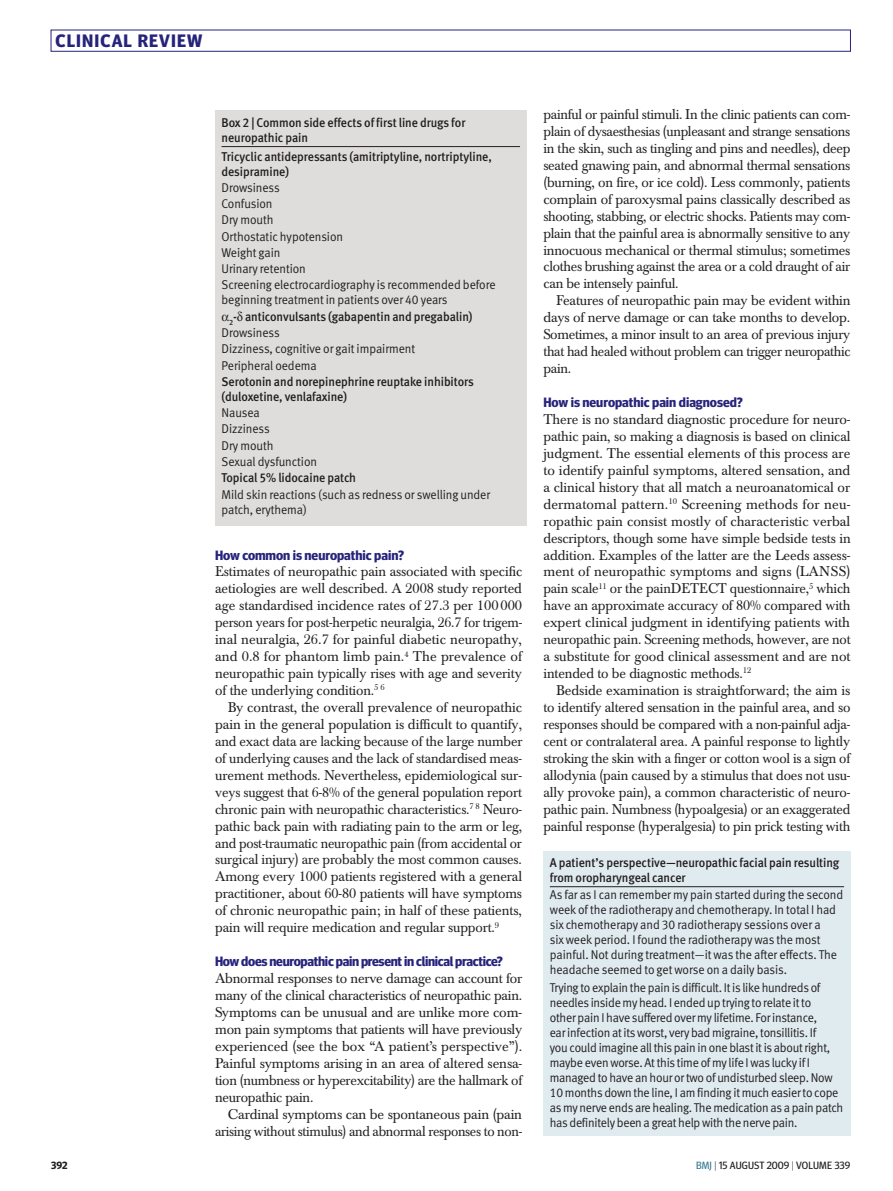
<style>
.page{position:relative;width:893px;height:1191px;background:#fff}
.page>*{position:absolute;margin:0;border:0;box-sizing:border-box;transform-origin:0 0}
.top_strap_12{font:700 18px "Meta Headline OT";color:#26237b}
.body_indent{font:13.95px/17px "Baskerville BE";letter-spacing:-.02em;color:#231f20;text-align:justify}
.body{font:13.95px/17px "Baskerville BE";letter-spacing:-.01em;color:#231f20;text-align:justify}
.subhead1{font:700 13.5px "Meta Headline OT";letter-spacing:-.015em;color:#26237b}
.box_text_lists{font:12.75px/15px "Meta Normal LF";letter-spacing:-.02em;color:#231f20;scale:.95 1}
.box_text{font:12.75px/15px "Meta Normal LF";letter-spacing:-.005em;color:#231f20;scale:.95 1}
.box_text_head_2{font:12.75px/15px "Meta Medium LF";letter-spacing:-.005em;color:#231f20;scale:.95 1}
.box_text_head{font:12.75px/15px "Meta Medium LF";letter-spacing:-.005em;color:#231f20;scale:.95 1}
.t1{font:10.5px "Meta Headline OT";color:#231f20}
.t2{font:700 10.5px "Meta Headline OT";color:#231f20}
.s1{color:#3c7b93}
.s2{font-weight:300}
</style>
<div class="page">
<div style="left:215px;top:111px;width:311px;height:415px;background:#dedddc"></div>
<hr style="left:222px;top:146px;width:298px;height:1px;background:#231f20">
<div style="left:543px;top:850px;width:307px;height:285px;background:#e0ebf0"></div>
<hr style="left:550px;top:886px;width:294px;height:1px;background:#231f20">
<p class="top_strap_12" style="left:56px;top:30px;width:20px">CLINI</p>
<p class="top_strap_12" style="left:101px;top:30px;width:61px">CAL REVIEW</p>
<p class="box_text_head" style="left:222px;top:115px;width:258px">Box 2 | Common side effects of first line drugs for neuropathic pain</p>
<p class="box_text_head_2" style="left:222px;top:148px;width:286px">Tricyclic antidepressants (amitriptyline, nortriptyline, desipramine)</p>
<p class="box_text_lists" style="left:222px;top:180px;width:63px">Drowsiness</p>
<p class="box_text_lists" style="left:222px;top:196px;width:55px">Confusion</p>
<p class="box_text_lists" style="left:222px;top:212px;width:56px">Dry mouth</p>
<p class="box_text_lists" style="left:222px;top:228px;width:129px">Orthostatic hypotension</p>
<p class="box_text_lists" style="left:222px;top:245px;width:64px">Weight gain</p>
<p class="box_text_lists" style="left:222px;top:261px;width:90px">Urinary retention</p>
<p class="box_text_lists" style="left:222px;top:277px;width:290px">Screening electrocardiography is recommended before beginning treatment in patients over 40 years</p>
<p class="box_text_head_2" style="left:229px;top:309px;width:258px"><sub>2</sub>- anticonvulsants (gabapentin and pregabalin)</p>
<p class="box_text_lists" style="left:222px;top:325px;width:63px">Drowsiness</p>
<p class="box_text_lists" style="left:222px;top:341px;width:205px">Dizziness, cognitive or gait impairment</p>
<p class="box_text_lists" style="left:222px;top:357px;width:102px">Peripheral oedema</p>
<p class="box_text_head_2" style="left:222px;top:374px;width:267px">Serotonin and norepinephrine reuptake inhibitors (duloxetine, venlafaxine)</p>
<p class="box_text_lists" style="left:222px;top:405px;width:42px">Nausea</p>
<p class="box_text_lists" style="left:222px;top:421px;width:52px">Dizziness</p>
<p class="box_text_lists" style="left:222px;top:438px;width:56px">Dry mouth</p>
<p class="box_text_lists" style="left:222px;top:454px;width:102px">Sexual dysfunction</p>
<p class="box_text_head_2" style="left:222px;top:470px;width:143px">Topical 5% lidocaine patch</p>
<p class="box_text_lists" style="left:222px;top:486px;width:284px">Mild skin reactions (such as redness or swelling under patch, erythema)</p>
<p class="subhead1" style="left:215px;top:546px;width:190px">How common is neuropathic pain?</p>
<p class="body" style="left:215px;top:563px;width:309px">Estimates of neuropathic pain associated with specific aetiologies are well described. A 2008 study reported age standardised incidence rates of 27.3 per 100 000 person years for post-herpetic neuralgia, 26.7 for trigem&shy;inal neuralgia, 26.7 for painful diabetic neuropathy, and 0.8 for phantom limb pain.<sup>4</sup> The prevalence of neuropathic pain typically rises with age and severity of the underlying condition.<sup>5</sup> <sup>6</sup></p>
<p class="body_indent" style="left:215px;top:699px;width:309px;text-indent:13px">By contrast, the overall prevalence of neuropathic pain in the general population is difficult to quantify, and exact data are lacking because of the large number of underlying causes and the lack of standardised meas&shy;urement methods. Nevertheless, epidemiological sur&shy;veys suggest that 6-8% of the general population report chronic pain with neuropathic characteristics.<sup>7</sup> <sup>8</sup> Neuro&shy;pathic back pain with radiating pain to the arm or leg, and post-traumatic neuropathic pain (from accidental or surgical injury) are probably the most common causes.<br>Among every 1000 patients registered with a general practitioner, about 60-80 patients will have symptoms of chronic neuropathic pain; in half of these patients, pain will require medication and regular support.<sup>9</sup></p>
<p class="subhead1" style="left:215px;top:953px;width:289px">How does neuropathic pain present in clinical practice?</p>
<p class="body" style="left:215px;top:970px;width:309px">Abnormal responses to nerve damage can account for many of the clinical characteristics of neuropathic pain.<br>Symptoms can be unusual and are unlike more com&shy;mon pain symptoms that patients will have previously experienced (see the box “A patient’s perspective”).<br>Painful symptoms arising in an area of altered sensa&shy;tion (numbness or hyperexcitability) are the hallmark of neuropathic pain.</p>
<p class="body_indent" style="left:215px;top:1105px;width:309px;text-align:right">Cardinal symptoms can be spontaneous pain (pain arising without stimulus) and abnormal responses to non-</p>
<p class="body_indent" style="left:543px;top:106px;width:308px">painful or painful stimuli. In the clinic patients can com&shy;plain of dysaesthesias (unpleasant and strange sensations in the skin, such as tingling and pins and needles), deep seated gnawing pain, and abnormal thermal sensations (burning, on fire, or ice cold). Less commonly, patients complain of paroxysmal pains classically described as shooting, stabbing, or electric shocks. Patients may com&shy;plain that the painful area is abnormally sensitive to any innocuous mechanical or thermal stimulus; sometimes clothes brushing against the area or a cold draught of air can be intensely painful.</p>
<p class="body_indent" style="left:543px;top:292px;width:309px;text-indent:13px">Features of neuropathic pain may be evident within days of nerve damage or can take months to develop.<br>Sometimes, a minor insult to an area of previous injury that had healed without problem can trigger neuropathic pain.</p>
<p class="subhead1" style="left:543px;top:394px;width:201px">How is neuropathic pain diagnosed?</p>
<p class="body" style="left:543px;top:411px;width:309px">There is no standard diagnostic procedure for neuro&shy;pathic pain, so making a diagnosis is based on clinical judgment. The essential elements of this process are to identify painful symptoms, altered sensation, and a clinical history that all match a neuroanatomical or dermatomal pattern.<sup>10</sup> Screening methods for neu&shy;ropathic pain consist mostly of characteristic verbal descriptors, though some have simple bedside tests in addition. Examples of the latter are the Leeds assess&shy;ment of neuropathic symptoms and signs (LANSS) pain scale<sup>11</sup> or the painDETECT questionnaire,<sup>5</sup> which have an approximate accuracy of 80% compared with expert clinical judgment in identifying patients with neuropathic pain. Screening methods, however, are not a substitute for good clinical assessment and are not intended to be diagnostic methods.<sup>12</sup></p>
<p class="body_indent" style="left:543px;top:682px;width:308px;text-indent:13px">Bedside examination is straightforward; the aim is to identify altered sensation in the painful area, and so responses should be compared with a non-painful adja&shy;cent or contralateral area. A painful response to lightly stroking the skin with a finger or cotton wool is a sign of allodynia (pain caused by a stimulus that does not usu&shy;ally provoke pain), a common characteristic of neuro&shy;pathic pain. Numbness (hypoalgesia) or an exaggerated painful response (hyperalgesia) to pin prick testing with</p>
<p class="box_text_head" style="left:550px;top:855px;width:306px">A patient’s perspective—neuropathic facial pain resulting from oropharyngeal cancer</p>
<p class="box_text" style="left:550px;top:887px;width:310px">As far as I can remember my pain started during the second week of the radiotherapy and chemotherapy. In total I had six chemotherapy and 30 radiotherapy sessions over a<br>six week period. I found the radiotherapy was the most painful. Not during treatment—it was the after effects. The headache seemed to get worse on a daily basis.</p>
<p class="box_text_lists" style="left:550px;top:980px;width:310px">Trying to explain the pain is difficult. It is like hundreds of needles inside my head. I ended up trying to relate it to<br>other pain I have suffered over my lifetime. For instance,<br>ear infection at its worst, very bad migraine, tonsillitis. If<br>you could imagine all this pain in one blast it is about right, maybe even worse. At this time of my life I was lucky if I managed to have an hour or two of undisturbed sleep. Now 10 months down the line, I am finding it much easier to cope as my nerve ends are healing. The medication as a pain patch has definitely been a great help with the nerve pain.</p>
<p class="t2" style="left:51px;top:1159px;width:18px">392</p>
<p class="t1" style="left:696px;top:1159px;width:156px"><span class="s1">BMJ</span> <span class="s2">|</span> 15 AUGUST 2009 <span class="s2">|</span> VOLUME 339</p>
</div>
